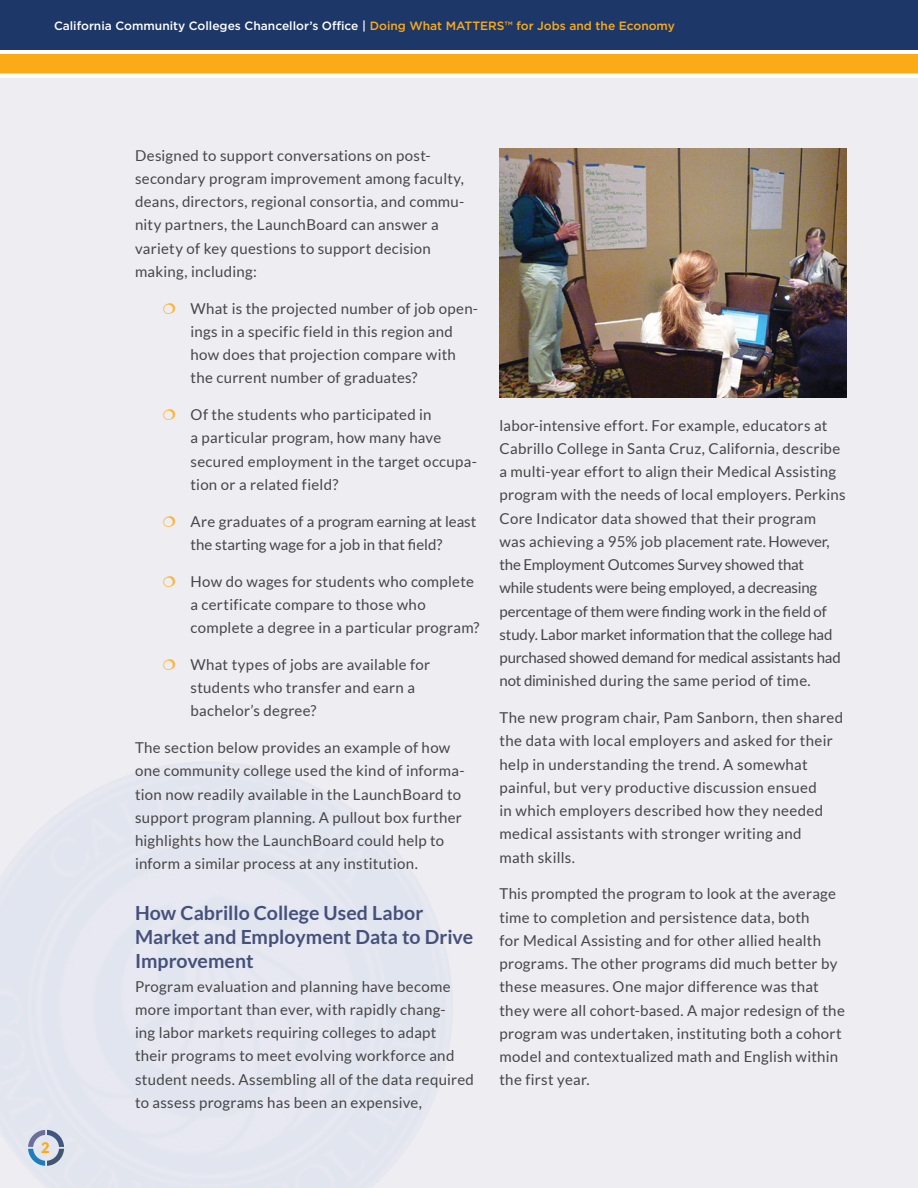
<style>
.page{position:relative;width:918px;height:1188px;background:#fff}
.page>*{position:absolute;margin:0;border:0;box-sizing:border-box;transform-origin:0 0}
.t1{font:700 19.5px/24px "Lato";color:#46517b}
.t2{font:15px/23.2px "Lato";letter-spacing:.015em;color:#464547}
.t3{font:900 14.55px "Lato";color:#fbab18}
.t4{font:500 12px "Gotham";color:#fff}
.s1{color:#fbab18}
</style>
<div class="page">
<div style="left:0;top:78px;width:918px;height:1110px;background:#eeedf1"></div>
<div style="left:0;top:0;width:918px;height:50px;background:#1d3768"></div>
<div style="left:0;top:54px;width:918px;height:19px;background:#fbab18"></div>
<svg style="left:28px;top:1130px;width:36px;height:36px"></svg>
<img style="left:499px;top:148px;width:347px;height:250px">
<p class="t4" style="left:54px;top:18px;width:623px">California Community Colleges Chancellor’s Office | <span class="s1">Doing What MATTERS™ for Jobs and the Economy</span></p>
<p class="t3" style="left:41px;top:1139px;width:10px">2</p>
<p class="t2" style="left:135px;top:143px;width:331px">Designed to support conversations on post&shy;secondary program improvement among faculty, deans, directors, regional consortia, and commu&shy;nity partners, the LaunchBoard can answer a variety of key questions to support decision making, including:</p>
<p class="t2" style="left:191px;top:296px;width:289px">What is the projected number of job open&shy;ings in a specific field in this region and how does that projection compare with the current number of graduates?</p>
<p class="t2" style="left:191px;top:403px;width:288px">Of the students who participated in<br>a particular program, how many have secured employment in the target occupa&shy;tion or a related field?</p>
<p class="t2" style="left:190px;top:509px;width:288px">Are graduates of a program earning at least the starting wage for a job in that field?</p>
<p class="t2" style="left:191px;top:569px;width:291px">How do wages for students who complete a certificate compare to those who complete a degree in a particular program?</p>
<p class="t2" style="left:191px;top:653px;width:241px">What types of jobs are available for students who transfer and earn a bachelor’s degree?</p>
<p class="t2" style="left:135px;top:736px;width:331px">The section below provides an example of how one community college used the kind of informa&shy;tion now readily available in the LaunchBoard to support program planning. A pullout box further highlights how the LaunchBoard could help to inform a similar process at any institution.</p>
<h1 class="t1" style="left:135px;top:901px;width:340px">How Cabrillo College Used Labor<br>Market and Employment Data to Drive<br>Improvement</h1>
<p class="t2" style="left:135px;top:974px;width:341px">Program evaluation and planning have become more important than ever, with rapidly chang-<br>ing labor markets requiring colleges to adapt<br>their programs to meet evolving workforce and student needs. Assembling all of the data required to assess programs has been an expensive,</p>
<p class="t2" style="left:499px;top:413px;width:348px">labor-intensive effort. For example, educators at Cabrillo College in Santa Cruz, California, describe a multi-year effort to align their Medical Assisting program with the needs of local employers. Perkins Core Indicator data showed that their program was achieving a 95% job placement rate. However, the Employment Outcomes Survey showed that<br>while students were being employed, a decreasing percentage of them were finding work in the field of study. Labor market information that the college had purchased showed demand for medical assistants had not diminished during the same period of time.</p>
<p class="t2" style="left:499px;top:706px;width:345px">The new program chair, Pam Sanborn, then shared the data with local employers and asked for their help in understanding the trend. A somewhat painful, but very productive discussion ensued<br>in which employers described how they needed medical assistants with stronger writing and<br>math skills.</p>
<p class="t2" style="left:499px;top:882px;width:347px">This prompted the program to look at the average time to completion and persistence data, both<br>for Medical Assisting and for other allied health programs. The other programs did much better by these measures. One major difference was that they were all cohort-based. A major redesign of the program was undertaken, instituting both a cohort model and contextualized math and English within the first year.</p>
</div>
